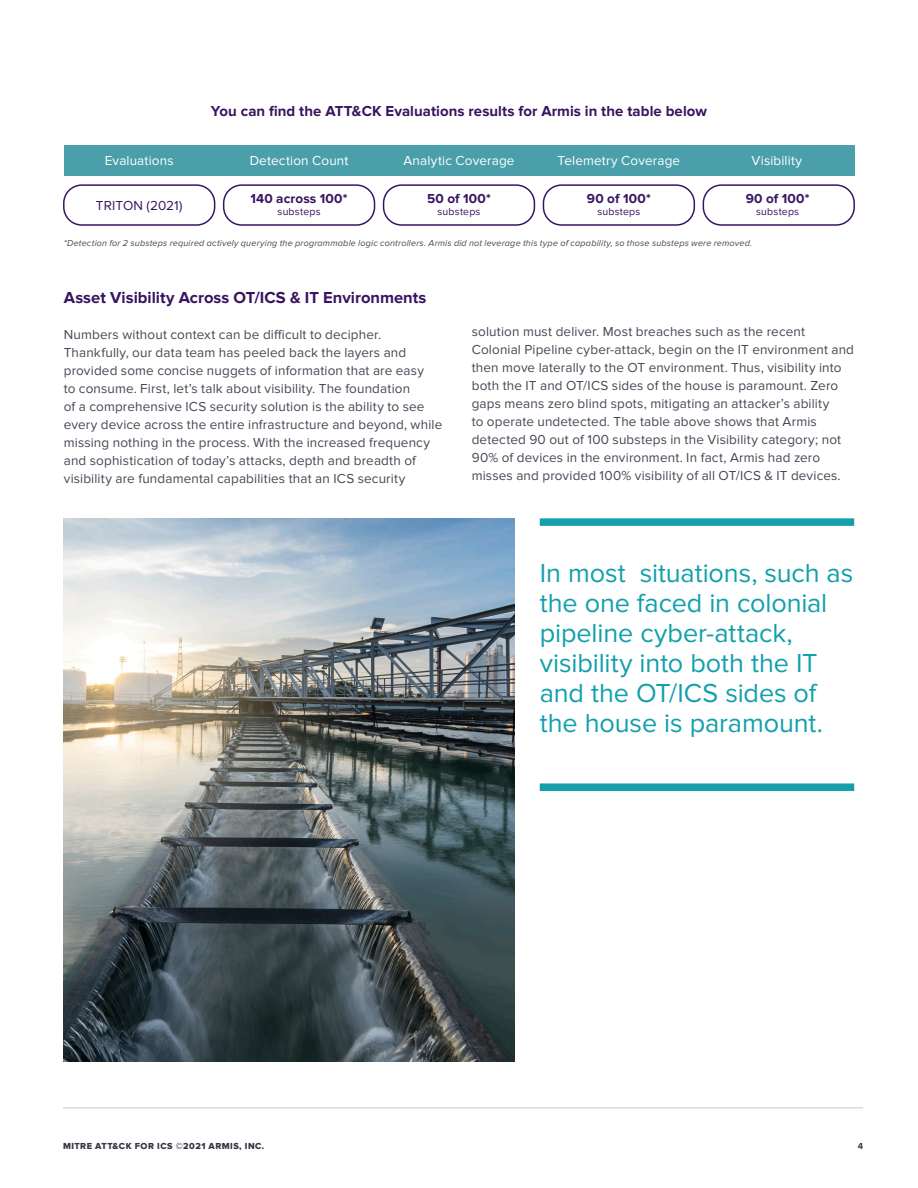
<style>
.page{position:relative;width:918px;height:1188px;background:#fff}
.page>*{position:absolute;margin:0;border:0;box-sizing:border-box;transform-origin:0 0}
.Body_Text__align_lef{font:27px/30px "Proxima Nova";letter-spacing:-.005em;color:#13a0ac}
.Body_Text__align_lef-2{font:700 16.5px "Proxima Nova";color:#381460}
.Body_Text__align_lef-3{font:700 15px "Proxima Nova";letter-spacing:.005em;color:#381460}
.Body_Text__align_lef-4{font:13.5px/18px "Proxima Nova";letter-spacing:.01em;color:#444854}
.Body_Text__align_lef-5{font:13.5px "Proxima Nova";letter-spacing:.01em;color:#fff}
.Body_Text__align_lef-6{font:700 13.5px "Proxima Nova";letter-spacing:.015em;color:#381460}
.Body_Text__align_lef-7{font:13.5px "Proxima Nova";letter-spacing:.01em;color:#381460}
.Body_Text__align_lef-8{font:10.5px "Proxima Nova";letter-spacing:.02em;color:#381460}
.Body_Text__align_lef-9{font:italic 9px "Proxima Nova";letter-spacing:.02em;color:#444854}
.t1{font:9px "Proxima Nova Extrabld";letter-spacing:.05em;color:#343741}
.t2{font:700 9px "Proxima Nova";color:#343741}
</style>
<div class="page">
<hr style="left:63px;top:1108px;width:800px;height:1px;background:#c7c9ca">
<div style="left:540px;top:518px;width:314px;height:8px;background:#13a0ac"></div>
<div style="left:540px;top:783px;width:314px;height:8px;background:#13a0ac"></div>
<img style="left:64px;top:518px;width:450px;height:543px">
<div style="left:64px;top:145px;width:790px;height:31px;background:#4a9faa"></div>
<div style="left:63px;top:184px;width:152px;height:42px;border:2px solid #381460;border-radius:18px"></div>
<div style="left:223px;top:184px;width:152px;height:42px;border:2px solid #381460;border-radius:18px"></div>
<div style="left:383px;top:184px;width:152px;height:42px;border:2px solid #381460;border-radius:18px"></div>
<div style="left:543px;top:184px;width:152px;height:42px;border:2px solid #381460;border-radius:18px"></div>
<div style="left:703px;top:184px;width:152px;height:42px;border:2px solid #381460;border-radius:18px"></div>
<p class="Body_Text__align_lef-3" style="left:211px;top:103px;width:498px">You can find the ATT&amp;CK Evaluations results for Armis in the table below</p>
<p class="Body_Text__align_lef-5" style="left:105px;top:153px;width:70px">Evaluations</p>
<p class="Body_Text__align_lef-5" style="left:250px;top:153px;width:100px">Detection Count</p>
<p class="Body_Text__align_lef-5" style="left:404px;top:153px;width:112px">Analytic Coverage</p>
<p class="Body_Text__align_lef-5" style="left:558px;top:153px;width:124px">Telemetry Coverage</p>
<p class="Body_Text__align_lef-5" style="left:752px;top:153px;width:52px">Visibility</p>
<p class="Body_Text__align_lef-7" style="left:96px;top:198px;width:88px">TRITON (2021)</p>
<p class="Body_Text__align_lef-6" style="left:587px;top:191px;width:65px">90 of 100*</p>
<p class="Body_Text__align_lef-8" style="left:597px;top:206px;width:44px">substeps</p>
<p class="Body_Text__align_lef-6" style="left:746px;top:191px;width:65px">90 of 100*</p>
<p class="Body_Text__align_lef-8" style="left:756px;top:206px;width:44px">substeps</p>
<p class="Body_Text__align_lef-6" style="left:251px;top:191px;width:99px">140 across 100*</p>
<p class="Body_Text__align_lef-8" style="left:278px;top:206px;width:44px">substeps</p>
<p class="Body_Text__align_lef-9" style="left:64px;top:238px;width:690px">*Detection for 2 substeps required actively querying the programmable logic controllers. Armis did not leverage this type of capability, so those substeps were removed.</p>
<p class="Body_Text__align_lef-6" style="left:427px;top:191px;width:65px">50 of 100*</p>
<p class="Body_Text__align_lef-8" style="left:438px;top:206px;width:44px">substeps</p>
<p class="Body_Text__align_lef-2" style="left:64px;top:288px;width:364px">Asset Visibility Across OT/ICS &amp; IT Environments</p>
<p class="Body_Text__align_lef-4" style="left:64px;top:326px;width:380px">Numbers without context can be difficult to decipher.<br>Thankfully, our data team has peeled back the layers and provided some concise nuggets of information that are easy<br>to consume. First, let’s talk about visibility. The foundation<br>of a comprehensive ICS security solution is the ability to see every device across the entire infrastructure and beyond, while missing nothing in the process. With the increased frequency and sophistication of today’s attacks, depth and breadth of visibility are fundamental capabilities that an ICS security</p>
<p class="Body_Text__align_lef-4" style="left:472px;top:323px;width:384px">solution must deliver. Most breaches such as the recent Colonial Pipeline cyber-attack, begin on the IT environment and then move laterally to the OT environment. Thus, visibility into both the IT and OT/ICS sides of the house is paramount. Zero gaps means zero blind spots, mitigating an attacker’s ability<br>to operate undetected. The table above shows that Armis detected 90 out of 100 substeps in the Visibility category; not 90% of devices in the environment. In fact, Armis had zero misses and provided 100% visibility of all OT/ICS &amp; IT devices.</p>
<p class="Body_Text__align_lef" style="left:540px;top:559px;width:315px">In most situations, such as the one faced in colonial pipeline cyber-attack, visibility into both the IT and the OT/ICS sides of the house is paramount.</p>
<p class="t1" style="left:63px;top:1140px;width:203px">MITRE ATT&amp;CK FOR ICS ©2021 ARMIS, INC.</p>
<p class="t2" style="left:858px;top:1140px;width:7px">4</p>
</div>
